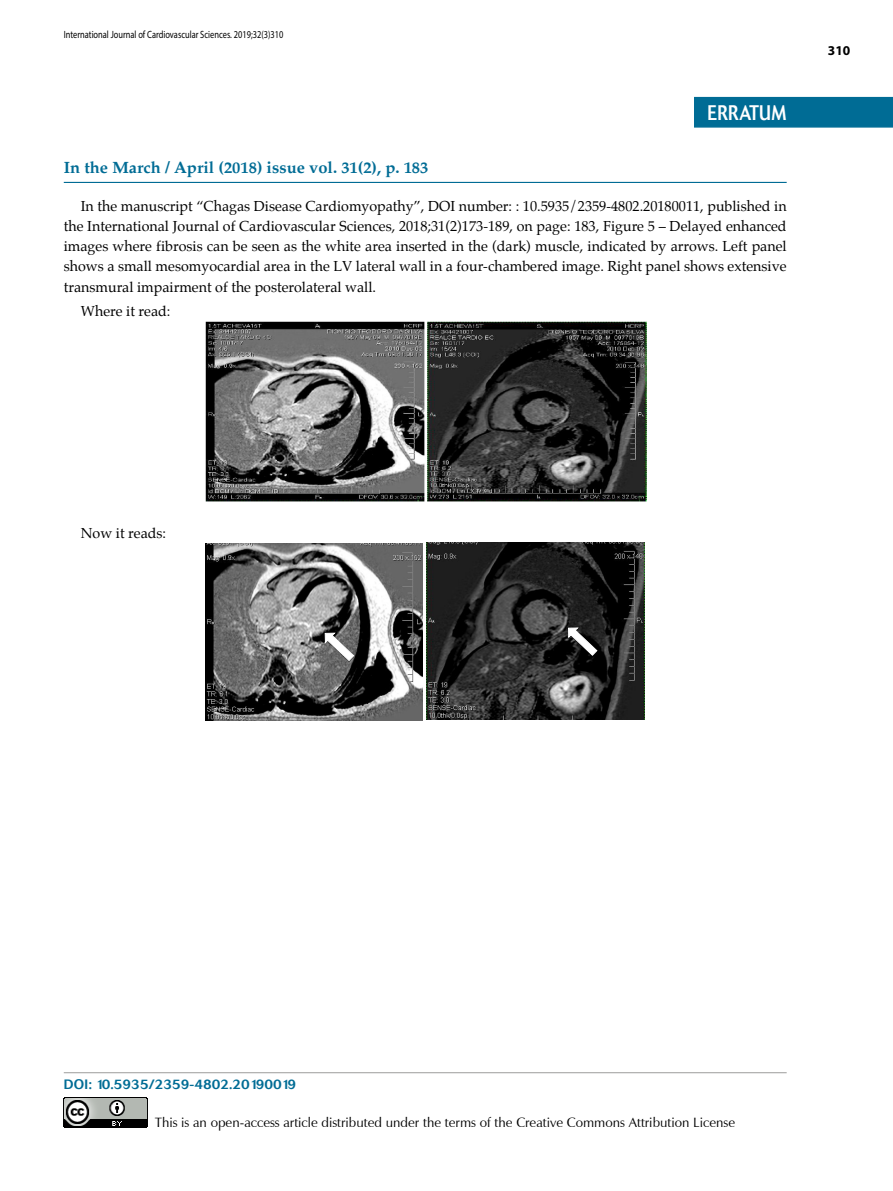
<style>
.page{position:relative;width:893px;height:1191px;background:#fff}
.page>*{position:absolute;margin:0;border:0;box-sizing:border-box;transform-origin:0 0}
.t1{font:500 21px "Cosmos";letter-spacing:.02em;color:#fff;scale:.8 1}
.t2{font:700 16.5px "Palatino";color:#006c95}
.t3{font:14.25px/20.2px "Palatino";color:#000;text-align:justify}
.t4{font:13.5px "Zapf Humanist 601 BT";color:#000}
.t5{font:500 13.5px "Cosmos";color:#006c95}
.t6{font:700 13.5px "Myriad Pro";color:#000}
.t7{font:10.5px "Myriad Pro";color:#000;scale:.8 1}
</style>
<div class="page">
<hr style="left:64px;top:1072px;width:723px;height:1px;background:#9d9d9c">
<hr style="left:64px;top:182px;width:723px;height:1px;background:#006c95">
<img style="left:205px;top:321px;width:442px;height:181px">
<img style="left:205px;top:543px;width:218px;height:177px">
<svg style="left:324px;top:632px;width:31px;height:30px"></svg>
<img style="left:426px;top:542px;width:219px;height:177px">
<svg style="left:568px;top:627px;width:30px;height:30px"></svg>
<img style="left:64px;top:1097px;width:83px;height:30px">
<div style="left:694px;top:97px;width:199px;height:31px;background:#006c95"></div>
<p class="t7" style="left:64px;top:28px;width:276px">International Journal of Cardiovascular Sciences. 2019;32(3)310</p>
<h1 class="t1" style="left:708px;top:100px;width:100px">ERRATUM</h1>
<p class="t2" style="left:64px;top:158px;width:366px">In the March / April (2018) issue vol. 31(2), p. 183</p>
<p class="t3" style="left:64px;top:196px;width:724px;text-indent:17px">In the manuscript “Chagas Disease Cardiomyopathy”, DOI number: : 10.5935/2359-4802.20180011, published in the International Journal of Cardiovascular Sciences, 2018;31(2)173-189, on page: 183, Figure 5 – Delayed enhanced images where fibrosis can be seen as the white area inserted in the (dark) muscle, indicated by arrows. Left panel shows a small mesomyocardial area in the LV lateral wall in a four-chambered image. Right panel shows extensive transmural impairment of the posterolateral wall.</p>
<p class="t3" style="left:81px;top:301px;width:91px">Where it read:</p>
<p class="t6" style="left:828px;top:42px;width:24px">310</p>
<p class="t3" style="left:81px;top:524px;width:87px">Now it reads:</p>
<p class="t5" style="left:64px;top:1076px;width:234px">DOI: 10.5935/2359-4802.20190019</p>
<p class="t4" style="left:155px;top:1114px;width:582px">This is an open-access article distributed under the terms of the Creative Commons Attribution License</p>
</div>
